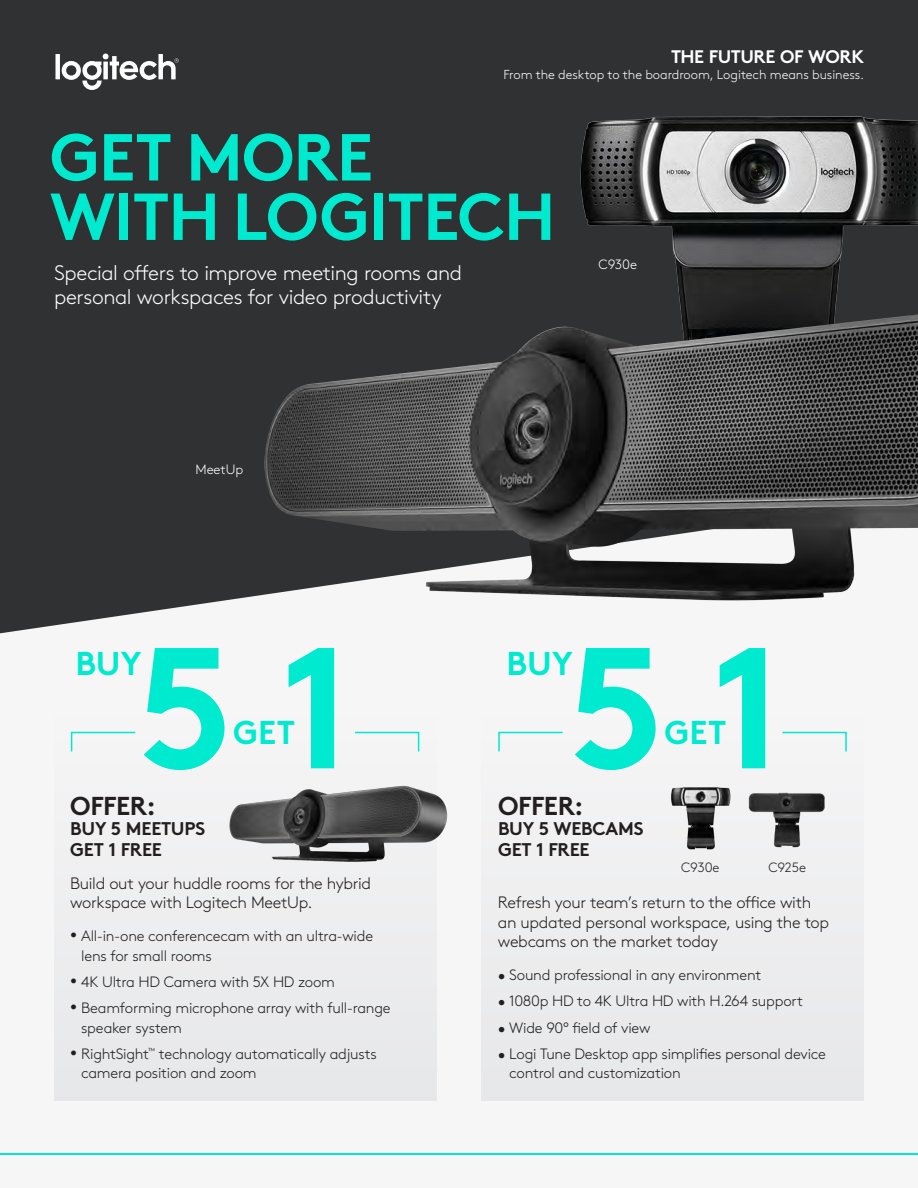
<style>
.page{position:relative;width:918px;height:1188px;background:#f6f6f7}
.page>*{position:absolute;margin:0;border:0;box-sizing:border-box;transform-origin:0 0}
.t1{font:700 171.9px "Brown Pro";color:#00ead0}
.t2{font:700 66.3px/59.4px "Brown Pro";letter-spacing:-.015em;color:#00ead0}
.t3{font:700 33px "Brown Pro";letter-spacing:.005em;color:#00ead0}
.t4{font:700 25.95px "Brown Pro";letter-spacing:-.02em;color:#231f20}
.t5{font:300 21px/24px "Brown Pro";letter-spacing:-.02em;color:#fff}
.t6{font:700 18.45px "Brown Pro";letter-spacing:-.015em;color:#231f20}
.t7{font:700 18.15px "Brown Pro";letter-spacing:-.02em;color:#fff}
.t8{font:300 16.5px/19.5px "Brown Pro";letter-spacing:-.02em;color:#231f20}
.t9{font:300 15px/19.5px "Brown Pro";letter-spacing:-.015em;color:#231f20}
.t10{font:300 13.5px "Brown Pro";letter-spacing:-.01em;color:#fff}
.t11{font:300 13.5px "Brown Pro";letter-spacing:-.01em;color:#231f20}
.t12{font:300 12.9px "Brown Pro";letter-spacing:-.005em;color:#fff}
</style>
<div class="page">
<div style="left:0;top:0;width:918px;height:633px;background:#2f3132"></div>
<div style="left:54px;top:711px;width:382px;height:390px;background:#edeeef"></div>
<div style="left:482px;top:711px;width:382px;height:390px;background:#eeeeef"></div>
<hr style="left:0;top:1153px;width:918px;height:1px;background:#00ead0">
<img style="left:229px;top:785px;width:219px;height:77px">
<svg style="left:70px;top:731px;width:66px;height:21px"></svg>
<svg style="left:355px;top:731px;width:65px;height:21px"></svg>
<svg style="left:498px;top:731px;width:65px;height:21px"></svg>
<svg style="left:782px;top:731px;width:65px;height:21px"></svg>
<svg style="left:56px;top:54px;width:123px;height:36px"></svg>
<img style="left:568px;top:109px;width:350px;height:158px">
<img style="left:748px;top:792px;width:77px;height:56px">
<img style="left:671px;top:787px;width:60px;height:63px">
<img style="left:217px;top:267px;width:701px;height:366px">
<p class="t7" style="left:671px;top:42px;width:194px">THE FUTURE OF WORK</p>
<p class="t12" style="left:503px;top:65px;width:362px">From the desktop to the boardroom, Logitech means business.</p>
<p class="t2" style="left:50px;top:121px;width:507px">GET MORE<br>WITH LOGITECH</p>
<p class="t5" style="left:54px;top:259px;width:410px">Special offers to improve meeting rooms and personal workspaces for video productivity</p>
<p class="t10" style="left:599px;top:254px;width:40px">C930e</p>
<p class="t10" style="left:196px;top:460px;width:49px">MeetUp</p>
<p class="t1" style="left:137px;top:569px;width:217px">5 1</p>
<p class="t3" style="left:75px;top:637px;width:68px">BUY</p>
<p class="t3" style="left:233px;top:706px;width:63px">GET</p>
<p class="t4" style="left:70px;top:785px;width:87px">OFFER:</p>
<p class="t6" style="left:70px;top:814px;width:136px">BUY 5 MEETUPS</p>
<p class="t6" style="left:70px;top:834px;width:93px">GET 1 FREE</p>
<p class="t8" style="left:70px;top:872px;width:303px">Build out your huddle rooms for the hybrid workspace with Logitech MeetUp.</p>
<p class="t9" style="left:81px;top:925px;width:293px;text-indent:-11px"><sup>•</sup> All-in-one conferencecam with an ultra-wide lens for small rooms</p>
<p class="t9" style="left:70px;top:971px;width:266px"><sup>•</sup> 4K Ultra HD Camera with 5X HD zoom</p>
<p class="t9" style="left:81px;top:997px;width:311px;text-indent:-11px"><sup>•</sup> Beamforming microphone array with full-range speaker system</p>
<p class="t9" style="left:81px;top:1043px;width:297px;text-indent:-11px"><sup>•</sup> RightSight<sup>™</sup> technology automatically adjusts camera position and zoom</p>
<p class="t1" style="left:568px;top:569px;width:217px">5 1</p>
<p class="t3" style="left:506px;top:637px;width:68px">BUY</p>
<p class="t3" style="left:664px;top:706px;width:63px">GET</p>
<p class="t4" style="left:498px;top:785px;width:87px">OFFER:</p>
<p class="t6" style="left:498px;top:814px;width:147px">BUY 5 WEBCAMS</p>
<p class="t6" style="left:498px;top:834px;width:93px">GET 1 FREE</p>
<p class="t11" style="left:681px;top:857px;width:40px">C930e</p>
<p class="t11" style="left:768px;top:857px;width:39px">C925e</p>
<p class="t8" style="left:498px;top:892px;width:333px">Refresh your team’s return to the office with an updated personal workspace, using the top webcams on the market today</p>
<p class="t9" style="left:498px;top:964px;width:265px">• Sound professional in any environment</p>
<p class="t9" style="left:498px;top:990px;width:307px">• 1080p HD to 4K Ultra HD with H.264 support</p>
<p class="t9" style="left:498px;top:1017px;width:154px">• Wide 90° field of view</p>
<p class="t9" style="left:509px;top:1043px;width:318px;text-indent:-11px">• Logi Tune Desktop app simplifies personal device control and customization</p>
</div>
